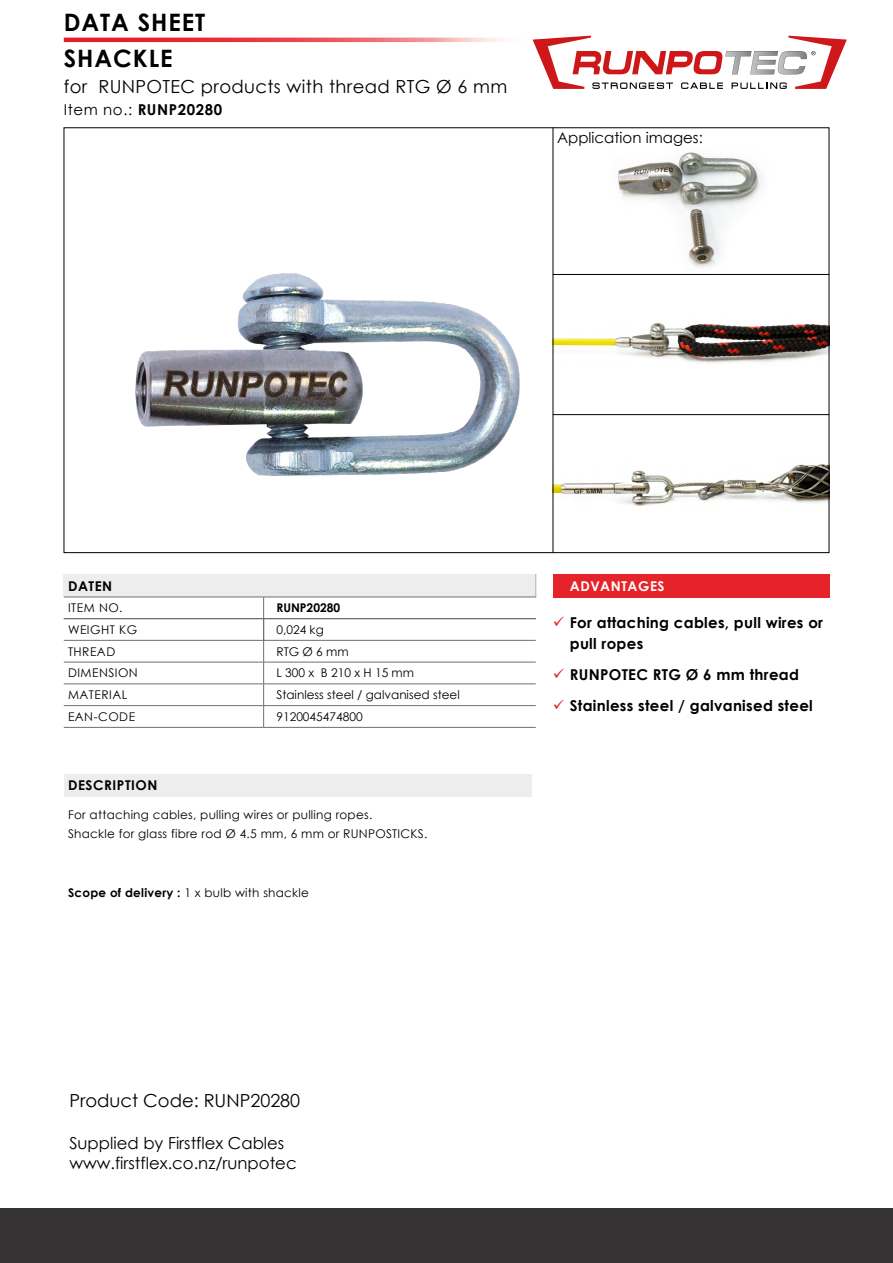
<style>
.page{position:relative;width:893px;height:1263px;background:#fff}
.page>*{position:absolute;margin:0;border:0;box-sizing:border-box;transform-origin:0 0}
.t1{font:700 24px/36px "Century Gothic";letter-spacing:.04em;color:#000}
.t2{font:18px "Century Gothic";letter-spacing:.02em;color:#000}
.t3{font:18px "Century Gothic";color:#000}
.t4{font:16.5px/19.8px "Century Gothic";color:#000}
.t5{font:700 15px/21px "Century Gothic";letter-spacing:.02em;color:#000}
.t6{font:15px "Century Gothic";color:#000}
.t7{font:700 15px "Century Gothic";letter-spacing:.04em;color:#000}
.t8{font:700 13.5px "Century Gothic";letter-spacing:.04em;color:#000}
.t9{font:700 13.5px "Century Gothic";letter-spacing:.04em;color:#fff}
.t10{font:12px/19.5px "Century Gothic";letter-spacing:.02em;color:#000}
.t11{font:12px "Century Gothic";color:#000}
.t12{font:12px "Century Gothic";letter-spacing:.04em;color:#000}
.t13{font:700 12px "Century Gothic";color:#000}
.s1{font-weight:400}
.s2{font-weight:700}
</style>
<div class="page">
<img style="left:554px;top:322px;width:273px;height:41px">
<img style="left:554px;top:464px;width:273px;height:43px">
<img style="left:618px;top:152px;width:144px;height:116px">
<hr style="left:553px;top:414px;width:276px;height:1px;background:#000">
<hr style="left:553px;top:274px;width:276px;height:1px;background:#000">
<hr style="left:553px;top:128px;width:1px;height:425px;background:#000">
<img style="left:135px;top:273px;width:385px;height:203px">
<div style="left:64px;top:574px;width:472px;height:23px;background:#ededed"></div>
<svg style="left:535px;top:574px;width:1px;height:23px"></svg>
<hr style="left:64px;top:597px;width:200px;height:1px;background:#706f6f">
<hr style="left:264px;top:597px;width:272px;height:1px;background:#706f6f">
<hr style="left:64px;top:618px;width:200px;height:1px;background:#706f6f">
<hr style="left:264px;top:618px;width:272px;height:1px;background:#706f6f">
<hr style="left:64px;top:640px;width:200px;height:1px;background:#706f6f">
<hr style="left:264px;top:640px;width:272px;height:1px;background:#706f6f">
<hr style="left:64px;top:662px;width:200px;height:1px;background:#706f6f">
<hr style="left:264px;top:662px;width:272px;height:1px;background:#706f6f">
<hr style="left:64px;top:684px;width:200px;height:1px;background:#706f6f">
<hr style="left:264px;top:684px;width:272px;height:1px;background:#706f6f">
<hr style="left:64px;top:705px;width:200px;height:1px;background:#706f6f">
<hr style="left:264px;top:705px;width:272px;height:1px;background:#706f6f">
<svg style="left:263px;top:597px;width:1px;height:130px"></svg>
<hr style="left:64px;top:727px;width:200px;height:1px;background:#706f6f">
<hr style="left:264px;top:727px;width:272px;height:1px;background:#706f6f">
<div style="left:64px;top:774px;width:467px;height:23px;background:#ededed"></div>
<div style="left:553px;top:574px;width:276px;height:23px;background:#e52329"></div>
<div style="left:0;top:1208px;width:893px;height:55px;background:#343233"></div>
<svg style="left:533px;top:36px;width:314px;height:53px"></svg>
<svg style="left:64px;top:38px;width:470px;height:4px;background:#ec646a"></svg>
<svg style="left:135px;top:273px;width:23px;height:20px"></svg>
<div style="left:298px;top:483px;width:133px;height:31px;border:1px solid #fff;border-radius:15px"></div>
<h1 class="t1" style="left:64px;top:3px;width:143px">DATA SHEET<br>SHACKLE</h1>
<h2 class="t2" style="left:64px;top:74px;width:445px">for RUNPOTEC products with thread RTG Ø 6 mm</h2>
<p class="t7" style="left:64px;top:98px;width:160px"><span class="s1">Item no.:</span> RUNP20280</p>
<p class="t6" style="left:557px;top:127px;width:147px">Application images:</p>
<p class="t8" style="left:68px;top:575px;width:46px">DATEN</p>
<p class="t10" style="left:68px;top:598px;width:56px">ITEM NO.</p>
<p class="t13" style="left:276px;top:599px;width:65px">RUNP20280</p>
<p class="t12" style="left:68px;top:621px;width:71px">WEIGHT KG</p>
<p class="t10" style="left:276px;top:620px;width:49px">0,024 kg</p>
<p class="t10" style="left:68px;top:641px;width:49px">THREAD</p>
<p class="t10" style="left:276px;top:641px;width:74px">RTG Ø 6 mm</p>
<p class="t12" style="left:68px;top:665px;width:71px">DIMENSION</p>
<p class="t11" style="left:276px;top:665px;width:139px">L 300 x B 210 x H 15 mm</p>
<p class="t12" style="left:68px;top:686px;width:61px">MATERIAL</p>
<p class="t11" style="left:276px;top:686px;width:185px">Stainless steel / galvanised steel</p>
<p class="t10" style="left:68px;top:707px;width:69px">EAN-CODE</p>
<p class="t11" style="left:276px;top:708px;width:88px">9120045474800</p>
<p class="t8" style="left:68px;top:775px;width:91px">DESCRIPTION</p>
<p class="t10" style="left:68px;top:804px;width:361px">For attaching cables, pulling wires or pulling ropes.<br>Shackle for glass fibre rod Ø 4.5 mm, 6 mm or RUNPOSTICKS.</p>
<p class="t10" style="left:68px;top:882px;width:242px"><span class="s2">Scope of delivery :</span> 1 x bulb with shackle</p>
<h2 class="t3" style="left:69px;top:1088px;width:232px">Product Code: RUNP20280</h2>
<h3 class="t4" style="left:69px;top:1133px;width:229px">Supplied by Firstflex Cables www.firstflex.co.nz/runpotec</h3>
<p class="t9" style="left:570px;top:575px;width:96px">ADVANTAGES</p>
<p class="t5" style="left:570px;top:611px;width:255px">For attaching cables, pull wires or pull ropes</p>
<p class="t5" style="left:570px;top:658px;width:245px;line-height:31.2px">RUNPOTEC RTG Ø 6 mm thread<br>Stainless steel / galvanised steel</p>
</div>
